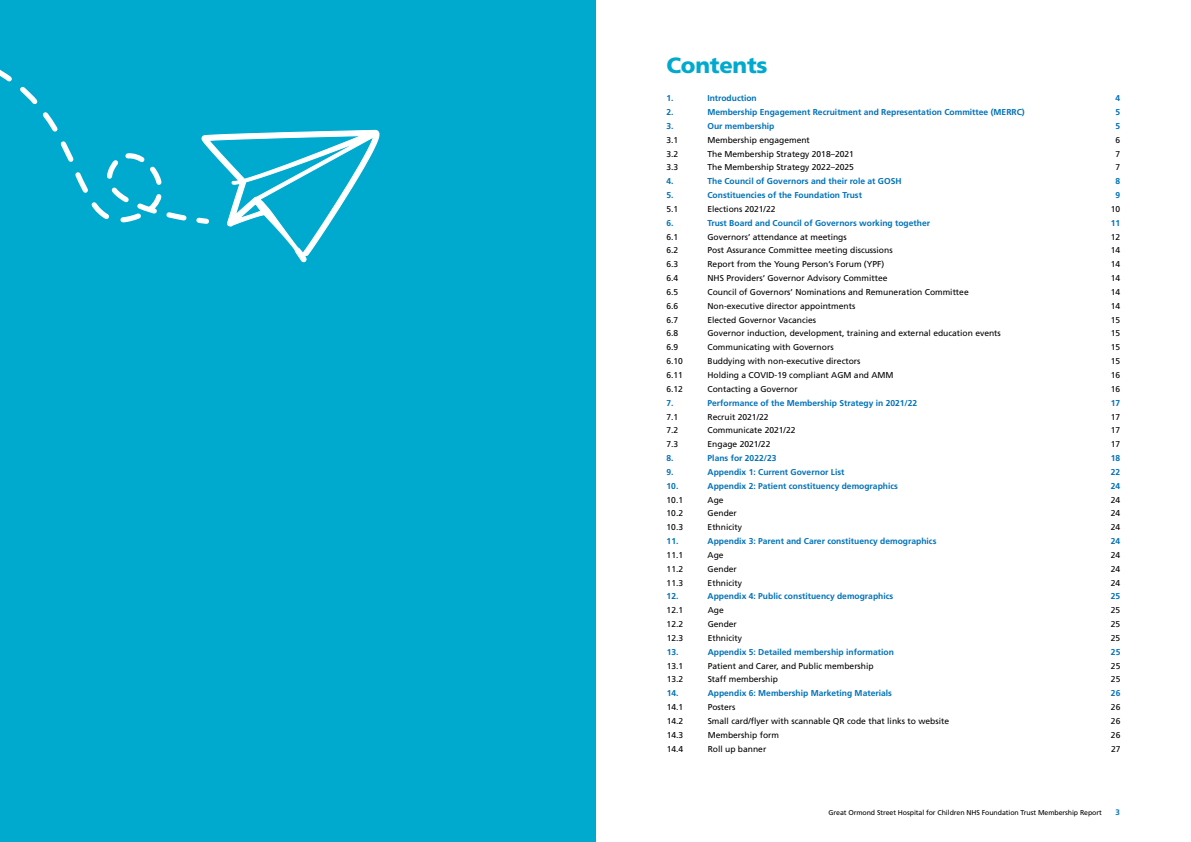
<style>
.page{position:relative;width:1191px;height:842px;background:#fff}
.page>*{position:absolute;margin:0;border:0;box-sizing:border-box;transform-origin:0 0}
.t1{font:900 22px "Frutiger LT Std";letter-spacing:-.01em;color:#00a9ce}
.t2{font:8.5px "Frutiger LT Std";color:#000}
.t3{font:700 8.5px "Frutiger LT Std";color:#0071b9}
.t4{font:700 8px "Frutiger LT Std";color:#0071b9}
.t5{font:7px "Frutiger LT Std";letter-spacing:-.01em;color:#000}
</style>
<div class="page">
<div style="left:0;top:0;width:595px;height:842px;background:#00a9ce"></div>
<svg style="left:0;top:69px;width:380px;height:194px"></svg>
<h1 class="t1" style="left:666px;top:52px;width:103px">Contents</h1>
<p class="t3" style="left:666px;top:93px;width:9px">1.</p>
<p class="t3" style="left:707px;top:93px;width:51px">Introduction</p>
<p class="t3" style="left:1115px;top:93px;width:6px">4</p>
<p class="t3" style="left:666px;top:107px;width:9px">2.</p>
<p class="t3" style="left:707px;top:107px;width:319px">Membership Engagement Recruitment and Representation Committee (MERRC)</p>
<p class="t3" style="left:1115px;top:107px;width:6px">5</p>
<p class="t3" style="left:666px;top:121px;width:9px">3.</p>
<p class="t3" style="left:707px;top:121px;width:69px">Our membership</p>
<p class="t3" style="left:1115px;top:121px;width:6px">5</p>
<p class="t2" style="left:666px;top:135px;width:13px">3.1</p>
<p class="t2" style="left:707px;top:135px;width:104px">Membership engagement</p>
<p class="t2" style="left:1115px;top:135px;width:6px">6</p>
<p class="t2" style="left:666px;top:149px;width:13px">3.2</p>
<p class="t2" style="left:707px;top:149px;width:148px">The Membership Strategy 2018–2021</p>
<p class="t2" style="left:1115px;top:149px;width:6px">7</p>
<p class="t2" style="left:666px;top:162px;width:13px">3.3</p>
<p class="t2" style="left:707px;top:162px;width:148px">The Membership Strategy 2022–2025</p>
<p class="t2" style="left:1115px;top:162px;width:6px">7</p>
<p class="t3" style="left:666px;top:176px;width:9px">4.</p>
<p class="t3" style="left:707px;top:176px;width:196px">The Council of Governors and their role at GOSH</p>
<p class="t3" style="left:1115px;top:176px;width:6px">8</p>
<p class="t3" style="left:666px;top:190px;width:9px">5.</p>
<p class="t3" style="left:707px;top:190px;width:156px">Constituencies of the Foundation Trust</p>
<p class="t3" style="left:1115px;top:190px;width:6px">9</p>
<p class="t2" style="left:666px;top:204px;width:13px">5.1</p>
<p class="t2" style="left:707px;top:204px;width:70px">Elections 2021/22</p>
<p class="t2" style="left:1110px;top:204px;width:11px">10</p>
<p class="t3" style="left:666px;top:218px;width:9px">6.</p>
<p class="t3" style="left:707px;top:218px;width:224px">Trust Board and Council of Governors working together</p>
<p class="t3" style="left:1110px;top:218px;width:11px">11</p>
<p class="t2" style="left:666px;top:232px;width:13px">6.1</p>
<p class="t2" style="left:707px;top:232px;width:141px">Governors’ attendance at meetings</p>
<p class="t2" style="left:1110px;top:232px;width:11px">12</p>
<p class="t2" style="left:666px;top:245px;width:13px">6.2</p>
<p class="t2" style="left:707px;top:245px;width:187px">Post Assurance Committee meeting discussions</p>
<p class="t2" style="left:1110px;top:245px;width:11px">14</p>
<p class="t2" style="left:666px;top:259px;width:13px">6.3</p>
<p class="t2" style="left:707px;top:259px;width:178px">Report from the Young Person’s Forum (YPF)</p>
<p class="t2" style="left:1110px;top:259px;width:11px">14</p>
<p class="t2" style="left:666px;top:273px;width:13px">6.4</p>
<p class="t2" style="left:707px;top:273px;width:181px">NHS Providers’ Governor Advisory Committee</p>
<p class="t2" style="left:1110px;top:273px;width:11px">14</p>
<p class="t2" style="left:666px;top:287px;width:13px">6.5</p>
<p class="t2" style="left:707px;top:287px;width:263px">Council of Governors’ Nominations and Remuneration Committee</p>
<p class="t2" style="left:1110px;top:287px;width:11px">14</p>
<p class="t2" style="left:666px;top:301px;width:13px">6.6</p>
<p class="t2" style="left:707px;top:301px;width:149px">Non-executive director appointments</p>
<p class="t2" style="left:1110px;top:301px;width:11px">14</p>
<p class="t2" style="left:666px;top:315px;width:13px">6.7</p>
<p class="t2" style="left:707px;top:315px;width:110px">Elected Governor Vacancies</p>
<p class="t2" style="left:1110px;top:315px;width:11px">15</p>
<p class="t2" style="left:666px;top:328px;width:13px">6.8</p>
<p class="t2" style="left:707px;top:328px;width:295px">Governor induction, development, training and external education events</p>
<p class="t2" style="left:1110px;top:328px;width:11px">15</p>
<p class="t2" style="left:666px;top:342px;width:13px">6.9</p>
<p class="t2" style="left:707px;top:342px;width:128px">Communicating with Governors</p>
<p class="t2" style="left:1110px;top:342px;width:11px">15</p>
<p class="t2" style="left:666px;top:356px;width:18px">6.10</p>
<p class="t2" style="left:707px;top:356px;width:155px">Buddying with non-executive directors</p>
<p class="t2" style="left:1110px;top:356px;width:11px">15</p>
<p class="t2" style="left:666px;top:370px;width:18px">6.11</p>
<p class="t2" style="left:707px;top:370px;width:188px">Holding a COVID-19 compliant AGM and AMM</p>
<p class="t2" style="left:1110px;top:370px;width:11px">16</p>
<p class="t2" style="left:666px;top:384px;width:18px">6.12</p>
<p class="t2" style="left:707px;top:384px;width:92px">Contacting a Governor</p>
<p class="t2" style="left:1110px;top:384px;width:11px">16</p>
<p class="t3" style="left:666px;top:398px;width:9px">7.</p>
<p class="t3" style="left:707px;top:398px;width:211px">Performance of the Membership Strategy in 2021/22</p>
<p class="t3" style="left:1110px;top:398px;width:11px">17</p>
<p class="t2" style="left:666px;top:412px;width:13px">7.1</p>
<p class="t2" style="left:707px;top:412px;width:62px">Recruit 2021/22</p>
<p class="t2" style="left:1110px;top:412px;width:11px">17</p>
<p class="t2" style="left:666px;top:425px;width:13px">7.2</p>
<p class="t2" style="left:707px;top:425px;width:89px">Communicate 2021/22</p>
<p class="t2" style="left:1110px;top:425px;width:11px">17</p>
<p class="t2" style="left:666px;top:439px;width:13px">7.3</p>
<p class="t2" style="left:707px;top:439px;width:64px">Engage 2021/22</p>
<p class="t2" style="left:1110px;top:439px;width:11px">17</p>
<p class="t3" style="left:666px;top:453px;width:9px">8.</p>
<p class="t3" style="left:707px;top:453px;width:70px">Plans for 2022/23</p>
<p class="t3" style="left:1110px;top:453px;width:11px">18</p>
<p class="t3" style="left:666px;top:467px;width:9px">9.</p>
<p class="t3" style="left:707px;top:467px;width:138px">Appendix 1: Current Governor List</p>
<p class="t3" style="left:1110px;top:467px;width:11px">22</p>
<p class="t3" style="left:666px;top:481px;width:13px">10.</p>
<p class="t3" style="left:707px;top:481px;width:192px">Appendix 2: Patient constituency demographics</p>
<p class="t3" style="left:1110px;top:481px;width:11px">24</p>
<p class="t2" style="left:666px;top:495px;width:18px">10.1</p>
<p class="t2" style="left:707px;top:495px;width:18px">Age</p>
<p class="t2" style="left:1110px;top:495px;width:11px">24</p>
<p class="t2" style="left:666px;top:508px;width:18px">10.2</p>
<p class="t2" style="left:707px;top:508px;width:31px">Gender</p>
<p class="t2" style="left:1110px;top:508px;width:11px">24</p>
<p class="t2" style="left:666px;top:522px;width:18px">10.3</p>
<p class="t2" style="left:707px;top:522px;width:36px">Ethnicity</p>
<p class="t2" style="left:1110px;top:522px;width:11px">24</p>
<p class="t3" style="left:666px;top:536px;width:13px">11.</p>
<p class="t3" style="left:707px;top:536px;width:230px">Appendix 3: Parent and Carer constituency demographics</p>
<p class="t3" style="left:1110px;top:536px;width:11px">24</p>
<p class="t2" style="left:666px;top:550px;width:18px">11.1</p>
<p class="t2" style="left:707px;top:550px;width:18px">Age</p>
<p class="t2" style="left:1110px;top:550px;width:11px">24</p>
<p class="t2" style="left:666px;top:564px;width:18px">11.2</p>
<p class="t2" style="left:707px;top:564px;width:31px">Gender</p>
<p class="t2" style="left:1110px;top:564px;width:11px">24</p>
<p class="t2" style="left:666px;top:578px;width:18px">11.3</p>
<p class="t2" style="left:707px;top:578px;width:36px">Ethnicity</p>
<p class="t2" style="left:1110px;top:578px;width:11px">24</p>
<p class="t3" style="left:666px;top:591px;width:13px">12.</p>
<p class="t3" style="left:707px;top:591px;width:187px">Appendix 4: Public constituency demographics</p>
<p class="t3" style="left:1110px;top:591px;width:11px">25</p>
<p class="t2" style="left:666px;top:605px;width:18px">12.1</p>
<p class="t2" style="left:707px;top:605px;width:18px">Age</p>
<p class="t2" style="left:1110px;top:605px;width:11px">25</p>
<p class="t2" style="left:666px;top:619px;width:18px">12.2</p>
<p class="t2" style="left:707px;top:619px;width:31px">Gender</p>
<p class="t2" style="left:1111px;top:619px;width:11px">25</p>
<p class="t2" style="left:666px;top:633px;width:18px">12.3</p>
<p class="t2" style="left:707px;top:633px;width:36px">Ethnicity</p>
<p class="t2" style="left:1111px;top:633px;width:11px">25</p>
<p class="t3" style="left:666px;top:647px;width:13px">13.</p>
<p class="t3" style="left:707px;top:647px;width:188px">Appendix 5: Detailed membership information</p>
<p class="t3" style="left:1111px;top:647px;width:11px">25</p>
<p class="t2" style="left:666px;top:661px;width:18px">13.1</p>
<p class="t2" style="left:707px;top:661px;width:167px">Patient and Carer, and Public membership</p>
<p class="t2" style="left:1111px;top:661px;width:11px">25</p>
<p class="t2" style="left:666px;top:674px;width:18px">13.2</p>
<p class="t2" style="left:707px;top:674px;width:72px">Staff membership</p>
<p class="t2" style="left:1111px;top:674px;width:11px">25</p>
<p class="t3" style="left:666px;top:688px;width:13px">14.</p>
<p class="t3" style="left:707px;top:688px;width:186px">Appendix 6: Membership Marketing Materials</p>
<p class="t3" style="left:1111px;top:688px;width:11px">26</p>
<p class="t2" style="left:666px;top:702px;width:18px">14.1</p>
<p class="t2" style="left:707px;top:702px;width:29px">Posters</p>
<p class="t2" style="left:1111px;top:702px;width:11px">26</p>
<p class="t2" style="left:666px;top:716px;width:18px">14.2</p>
<p class="t2" style="left:707px;top:716px;width:243px">Small card/flyer with scannable QR code that links to website</p>
<p class="t2" style="left:1111px;top:716px;width:11px">26</p>
<p class="t2" style="left:666px;top:730px;width:18px">14.3</p>
<p class="t2" style="left:707px;top:730px;width:73px">Membership form</p>
<p class="t2" style="left:1111px;top:730px;width:11px">26</p>
<p class="t2" style="left:666px;top:744px;width:18px">14.4</p>
<p class="t2" style="left:707px;top:744px;width:60px">Roll up banner</p>
<p class="t2" style="left:1111px;top:744px;width:11px">27</p>
<p class="t5" style="left:828px;top:808px;width:275px">Great Ormond Street Hospital for Children NHS Foundation Trust Membership Report</p>
<p class="t4" style="left:1115px;top:807px;width:6px">3</p>
</div>
